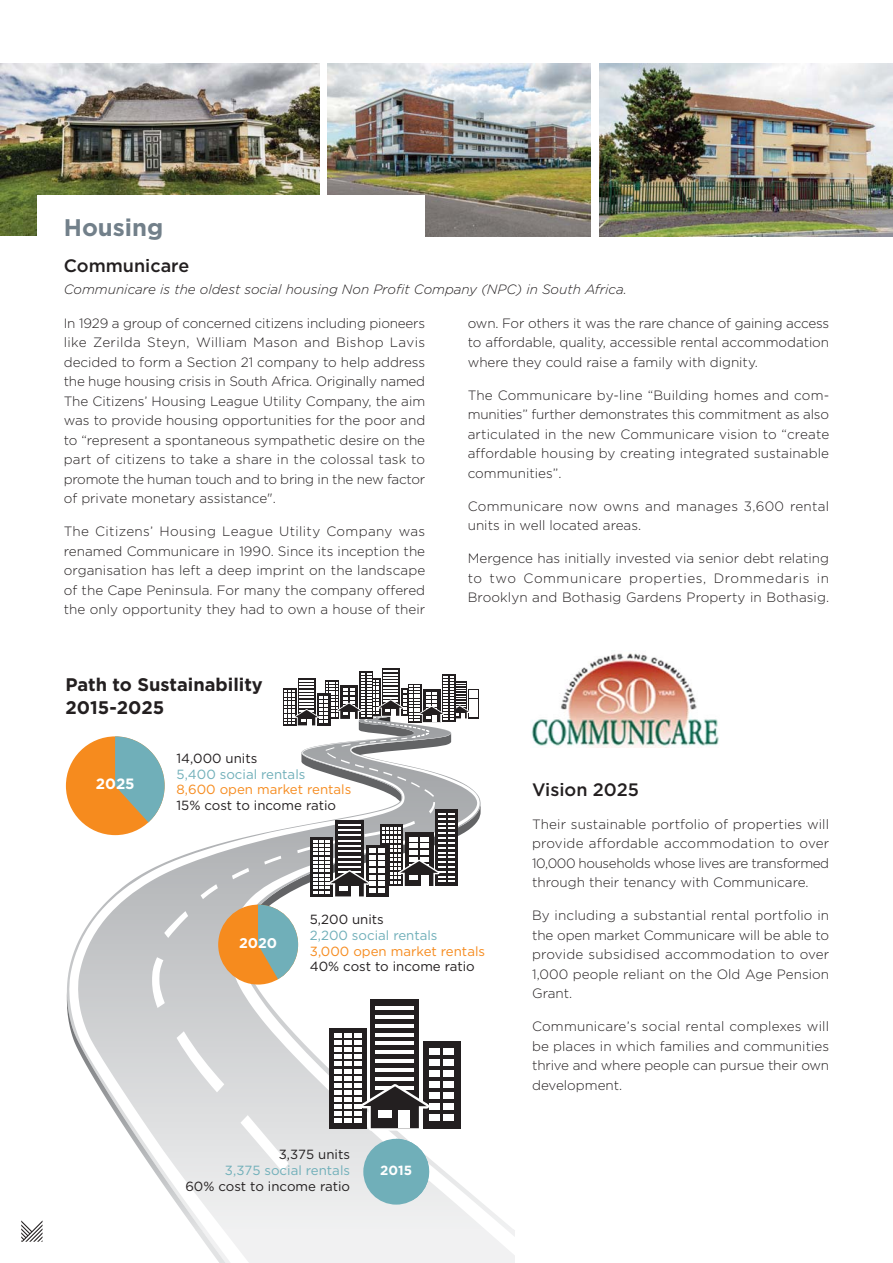
<style>
.page{position:relative;width:893px;height:1263px;background:#fff}
.page>*{position:absolute;margin:0;border:0;box-sizing:border-box;transform-origin:0 0}
.t1{font:700 24px "Gotham";color:#72808a}
.t2{font:700 18.3px/23.2px "Gotham";color:#231f20}
.t3{font:500 18px "Gotham";color:#231f20}
.t4{font:700 14.85px "Gotham";color:#fff}
.t5{font:700 14.1px "Gotham";color:#fff}
.t6{font:300 13.5px/19.5px "Gotham";color:#231f20;text-align:justify}
.t7{font:italic 300 13.5px "Gotham";color:#231f20}
.t8{font:300 13.5px/19.5px "Gotham";letter-spacing:.02em;color:#231f20}
.t9{font:13.2px "Gotham";color:#231f20}
.t10{font:13.2px "Gotham";color:#70afb9}
.t11{font:13.2px "Gotham";color:#f68b1e}
.t12{font:700 13.2px "Gotham";color:#fff}
</style>
<div class="page">
<svg style="left:230px;top:1202px;width:285px;height:61px;fill:#f1f1f2"></svg>
<svg style="left:196px;top:1231px;width:30px;height:32px"></svg>
<svg style="left:382px;top:668px;width:17px;height:3px"></svg>
<img style="left:0;top:64px;width:320px;height:172px">
<img style="left:599px;top:64px;width:294px;height:172px">
<svg style="left:21px;top:1220px;width:22px;height:22px"></svg>
<img style="left:328px;top:64px;width:262px;height:172px">
<div style="left:37px;top:196px;width:388px;height:70px;background:#fff"></div>
<img style="left:531px;top:653px;width:188px;height:95px">
<svg style="left:67px;top:671px;width:414px;height:560px"></svg>
<h1 class="t1" style="left:64px;top:218px;width:101px">Housing</h1>
<h3 class="t3" style="left:64px;top:259px;width:127px">Communicare</h3>
<p class="t7" style="left:64px;top:284px;width:565px">Communicare is the oldest social housing Non Profit Company (NPC) in South Africa.</p>
<p class="t6" style="left:64px;top:314px;width:363px">In 1929 a group of concerned citizens including pioneers like Zerilda Steyn, William Mason and Bishop Lavis decided to form a Section 21 company to help address the huge housing crisis in South Africa. Originally named The Citizens’ Housing League Utility Company, the aim was to provide housing opportunities for the poor and to “represent a spontaneous sympathetic desire on the part of citizens to take a share in the colossal task to promote the human touch and to bring in the new factor of private monetary assistance".</p>
<p class="t6" style="left:64px;top:522px;width:363px">The Citizens’ Housing League Utility Company was renamed Communicare in 1990. Since its inception the organisation has left a deep imprint on the landscape of the Cape Peninsula. For many the company offered the only opportunity they had to own a house of their</p>
<h2 class="t2" style="left:66px;top:674px;width:199px">Path to Sustainability<br>2015-2025</h2>
<p class="t6" style="left:468px;top:314px;width:363px">own. For others it was the rare chance of gaining access to affordable, quality, accessible rental accommodation where they could raise a family with dignity.</p>
<p class="t6" style="left:468px;top:386px;width:363px">The Communicare by-line “Building homes and com&shy;munities” further demonstrates this commitment as also articulated in the new Communicare vision to “create affordable housing by creating integrated sustainable communities”.</p>
<p class="t8" style="left:468px;top:497px;width:363px">Communicare now owns and manages 3,600 rental units in well located areas.</p>
<p class="t6" style="left:468px;top:549px;width:363px">Mergence has initially invested via senior debt relating to two Communicare properties, Drommedaris in Brooklyn and Bothasig Gardens Property in Bothasig.</p>
<p class="t4" style="left:96px;top:778px;width:40px">2025</p>
<p class="t9" style="left:177px;top:753px;width:82px">14,000 units</p>
<p class="t10" style="left:177px;top:769px;width:130px">5,400 social rentals</p>
<p class="t11" style="left:177px;top:785px;width:176px">8,600 open market rentals</p>
<p class="t9" style="left:177px;top:800px;width:161px">15% cost to income ratio</p>
<p class="t5" style="left:239px;top:938px;width:40px">2020</p>
<p class="t9" style="left:310px;top:914px;width:76px">5,200 units</p>
<p class="t10" style="left:310px;top:930px;width:129px">2,200 social rentals</p>
<p class="t11" style="left:310px;top:946px;width:177px">3,000 open market rentals</p>
<p class="t9" style="left:310px;top:962px;width:167px">40% cost to income ratio</p>
<p class="t9" style="left:279px;top:1149px;width:73px">3,375 units</p>
<p class="t10" style="left:225px;top:1165px;width:127px">3,375 social rentals</p>
<p class="t9" style="left:185px;top:1181px;width:166px">60% cost to income ratio</p>
<p class="t12" style="left:380px;top:1165px;width:33px">2015</p>
<h3 class="t3" style="left:532px;top:783px;width:108px">Vision 2025</h3>
<p class="t6" style="left:532px;top:815px;width:299px">Their sustainable portfolio of properties will provide affordable accommodation to over 10,000 households whose lives are transformed through their tenancy with Communicare.</p>
<p class="t6" style="left:532px;top:907px;width:299px">By including a substantial rental portfolio in the open market Communicare will be able to provide subsidised accommodation to over 1,000 people reliant on the Old Age Pension Grant.</p>
<p class="t6" style="left:532px;top:1018px;width:299px">Communicare’s social rental complexes will be places in which families and communities thrive and where people can pursue their own development.</p>
</div>
